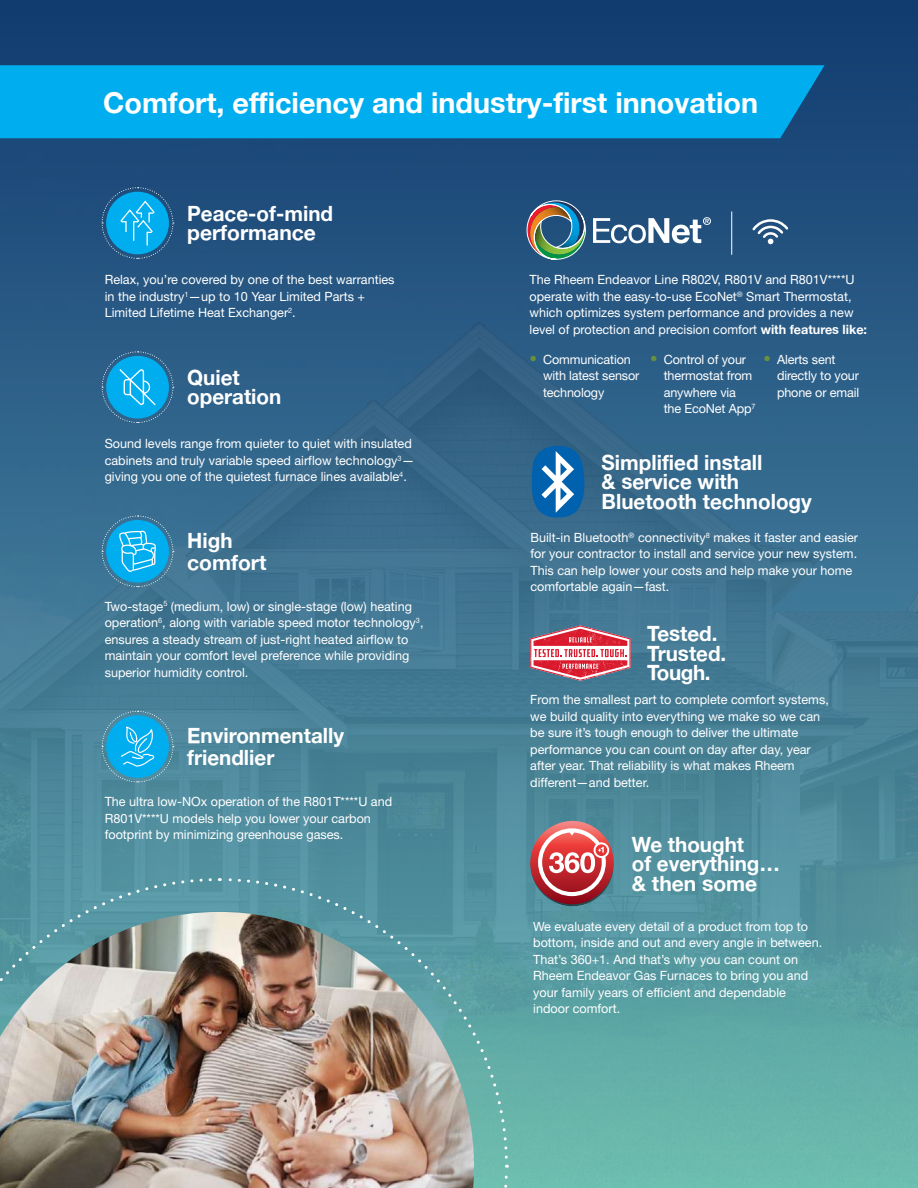
<style>
.page{position:relative;width:918px;height:1188px;background:#fff}
.page>*{position:absolute;margin:0;border:0;box-sizing:border-box;transform-origin:0 0}
.t1{font:700 28.8px "Rheem Sans";color:#fff}
.t2{font:700 21px/19.5px "Rheem Sans";color:#fff}
.t3{font:12.75px/16.5px "Rheem Sans";color:#fff}
.s1{font-weight:700}
.s2{font-weight:300;font-size:15px;color:#69913d}
</style>
<div class="page">
<img style="left:0;top:0;width:918px;height:1188px">
<div style="left:0;top:65px;width:825px;height:73px;background:#00aeef"></div>
<svg style="left:530px;top:821px;width:84px;height:83px"></svg>
<svg style="left:538px;top:828px;width:71px;height:68px"></svg>
<svg style="left:530px;top:625px;width:101px;height:56px"></svg>
<svg style="left:532px;top:446px;width:55px;height:72px"></svg>
<svg style="left:101px;top:187px;width:73px;height:72px;background:#1a8cc2"></svg>
<img style="left:527px;top:200px;width:60px;height:60px">
<svg style="left:593px;top:217px;width:118px;height:26px"></svg>
<svg style="left:752px;top:219px;width:36px;height:25px"></svg>
<hr style="left:731px;top:212px;width:1px;height:43px;background:#fff">
<svg style="left:101px;top:515px;width:73px;height:72px;background:#2d9ccb"></svg>
<svg style="left:101px;top:351px;width:73px;height:72px;background:#2193c6"></svg>
<svg style="left:101px;top:711px;width:73px;height:72px;background:#2ea3cf"></svg>
<img style="left:213px;top:912px;width:261px;height:253px">
<img style="left:221px;top:877px;width:288px;height:283px">
<img style="left:0;top:877px;width:213px;height:288px">
<img style="left:0;top:1165px;width:509px;height:23px">
<h1 class="t1" style="left:103px;top:85px;width:656px">Comfort, efficiency and industry-first innovation</h1>
<h2 class="t2" style="left:187px;top:203px;width:147px">Peace-of-mind performance</h2>
<p class="t3" style="left:105px;top:272px;width:291px">Relax, you’re covered by one of the best warranties in the industry<sup>1</sup>—up to 10 Year Limited Parts +<br>Limited Lifetime Heat Exchanger<sup>2</sup>.</p>
<h2 class="t2" style="left:187px;top:367px;width:96px">Quiet operation</h2>
<p class="t3" style="left:105px;top:436px;width:311px">Sound levels range from quieter to quiet with insulated cabinets and truly variable speed airflow technology<sup>3</sup>— giving you one of the quietest furnace lines available<sup>4</sup>.</p>
<h2 class="t2" style="left:187px;top:528px;width:81px;line-height:22.5px">High comfort</h2>
<p class="t3" style="left:105px;top:598px;width:320px">Two-stage<sup>5</sup> (medium, low) or single-stage (low) heating operation<sup>6</sup>, along with variable speed motor technology<sup>3</sup>, ensures a steady stream of just-right heated airflow to maintain your comfort level preference while providing superior humidity control.</p>
<h2 class="t2" style="left:187px;top:724px;width:158px;line-height:22.5px">Environmentally friendlier</h2>
<p class="t3" style="left:105px;top:794px;width:289px">The ultra low-NOx operation of the R801T****U and<br>R801V****U models help you lower your carbon footprint by minimizing greenhouse gases.</p>
<p class="t3" style="left:530px;top:272px;width:339px">The Rheem Endeavor Line R802V, R801V and R801V****U operate with the easy-to-use EcoNet<sup>®</sup> Smart Thermostat, which optimizes system performance and provides a new level of protection and precision comfort <span class="s1">with features like:</span></p>
<p class="t3" style="left:543px;top:352px;width:98px;text-indent:-14px"><span class="s2">•</span> Communication with latest sensor technology</p>
<p class="t3" style="left:664px;top:352px;width:93px;text-indent:-14px"><span class="s2">•</span> Control of your thermostat from anywhere via the EcoNet App<sup>7</sup></p>
<p class="t3" style="left:777px;top:352px;width:84px;text-indent:-14px"><span class="s2">•</span> Alerts sent directly to your phone or email</p>
<h2 class="t2" style="left:602px;top:452px;width:212px">Simplified install<br>&amp; service with<br>Bluetooth technology</h2>
<p class="t3" style="left:530px;top:529px;width:329px">Built-in Bluetooth<sup>®</sup> connectivity<sup>8</sup> makes it faster and easier for your contractor to install and service your new system.<br>This can help lower your costs and help make your home comfortable again—fast.</p>
<h2 class="t2" style="left:647px;top:623px;width:81px">Tested.<br>Trusted.<br>Tough.</h2>
<p class="t3" style="left:530px;top:692px;width:300px">From the smallest part to complete comfort systems, we build quality into everything we make so we can be sure it’s tough enough to deliver the ultimate performance you can count on day after day, year after year. That reliability is what makes Rheem different—and better.</p>
<h2 class="t2" style="left:632px;top:834px;width:150px">We thought<br>of everything… &amp; then some</h2>
<p class="t3" style="left:533px;top:918px;width:290px">We evaluate every detail of a product from top to bottom, inside and out and every angle in between.<br>That’s 360+1. And that’s why you can count on Rheem Endeavor Gas Furnaces to bring you and your family years of efficient and dependable indoor comfort.</p>
</div>
